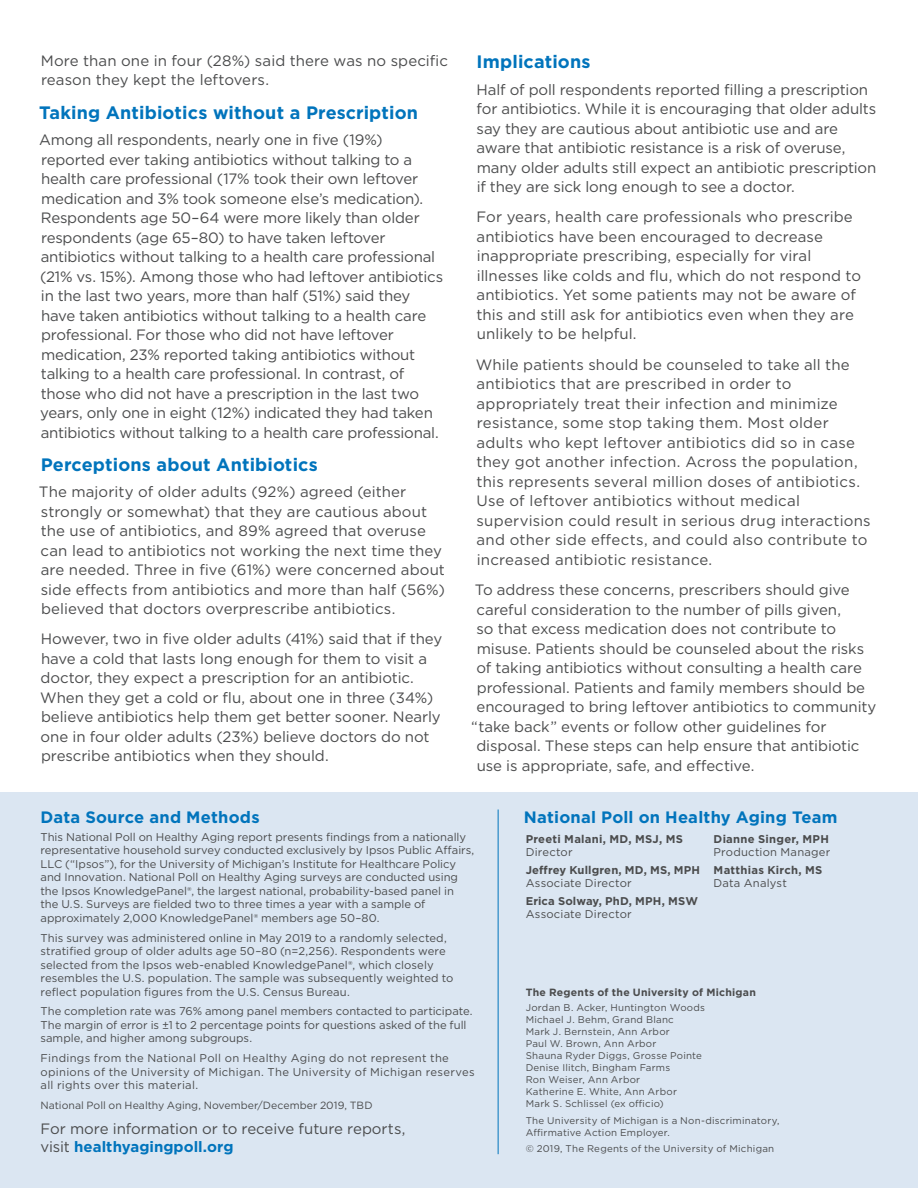
<style>
.page{position:relative;width:918px;height:1188px;background:#fff}
.page>*{position:absolute;margin:0;border:0;box-sizing:border-box;transform-origin:0 0}
.subhead{font:700 18px "Gotham";letter-spacing:.01em;color:#0174bc}
.subhead-2{font:700 16.5px "Gotham";letter-spacing:.015em;color:#0174bc}
.body_copy{font:15px/19.5px "Gotham";letter-spacing:-.005em;color:#4b4c4d}
.body_copy-2{font:15px/19.5px "Gotham";letter-spacing:.015em;color:#4b4c4d}
.subhead-3{font:15px/18px "Gotham";letter-spacing:-.005em;color:#4b4c4d}
.body_copy-3{font:11.25px/13.5px "Gotham";color:#4b4c4d}
.body_copy-4{font:11.25px/13.5px "Gotham";letter-spacing:.025em;color:#4b4c4d}
.body_copy-5{font:700 11.25px/12.8px "Gotham";letter-spacing:.02em;color:#4b4c4d}
.body_copy-6{font:11.25px/12.8px "Gotham";letter-spacing:.02em;color:#4b4c4d}
.body_copy-7{font:10.5px "Gotham";color:#4b4c4d}
.body_copy-8{font:700 10.5px "Gotham";letter-spacing:.025em;color:#4b4c4d}
.body_copy-9{font:9.75px/12px "Gotham";letter-spacing:.025em;color:#4b4c4d}
.s1{font-weight:700;color:#0174bc}
.s2{font-weight:400}
.s3{font-weight:700}
</style>
<div class="page">
<div style="left:0;top:793px;width:918px;height:395px;background:#dbe6f2"></div>
<hr style="left:498px;top:810px;width:1px;height:344px;background:#0174bc">
<p class="body_copy" style="left:41px;top:51px;width:409px">More than one in four (28%) said there was no specific reason they kept the leftovers.</p>
<p class="subhead" style="left:39px;top:100px;width:380px">Taking Antibiotics without a Prescription</p>
<p class="body_copy" style="left:39px;top:130px;width:406px">Among all respondents, nearly one in five (19%) reported ever taking antibiotics without talking to a health care professional (17% took their own leftover medication and 3% took someone else’s medication).<br>Respondents age 50–64 were more likely than older respondents (age 65–80) to have taken leftover antibiotics without talking to a health care professional (21% vs. 15%). Among those who had leftover antibiotics in the last two years, more than half (51%) said they have taken antibiotics without talking to a health care professional. For those who did not have leftover medication, 23% reported taking antibiotics without talking to a health care professional. In contrast, of those who did not have a prescription in the last two years, only one in eight (12%) indicated they had taken antibiotics without talking to a health care professional.</p>
<p class="subhead" style="left:41px;top:453px;width:279px">Perceptions about Antibiotics</p>
<p class="body_copy" style="left:39px;top:482px;width:408px">The majority of older adults (92%) agreed (either strongly or somewhat) that they are cautious about the use of antibiotics, and 89% agreed that overuse can lead to antibiotics not working the next time they are needed. Three in five (61%) were concerned about side effects from antibiotics and more than half (56%) believed that doctors overprescribe antibiotics.</p>
<p class="body_copy" style="left:40px;top:629px;width:404px">However, two in five older adults (41%) said that if they have a cold that lasts long enough for them to visit a doctor, they expect a prescription for an antibiotic.<br>When they get a cold or flu, about one in three (34%) believe antibiotics help them get better sooner. Nearly one in four older adults (23%) believe doctors do not prescribe antibiotics when they should.</p>
<p class="subhead" style="left:477px;top:50px;width:115px">Implications</p>
<p class="body_copy" style="left:477px;top:79px;width:401px">Half of poll respondents reported filling a prescription for antibiotics. While it is encouraging that older adults say they are cautious about antibiotic use and are aware that antibiotic resistance is a risk of overuse, many older adults still expect an antibiotic prescription if they are sick long enough to see a doctor.</p>
<p class="body_copy" style="left:477px;top:207px;width:386px">For years, health care professionals who prescribe antibiotics have been encouraged to decrease inappropriate prescribing, especially for viral illnesses like colds and flu, which do not respond to antibiotics. Yet some patients may not be aware of this and still ask for antibiotics even when they are unlikely to be helpful.</p>
<p class="body_copy-2" style="left:476px;top:354px;width:396px">While patients should be counseled to take all the antibiotics that are prescribed in order to appropriately treat their infection and minimize resistance, some stop taking them. Most older adults who kept leftover antibiotics did so in case they got another infection. Across the population, this represents several million doses of antibiotics.<br>Use of leftover antibiotics without medical supervision could result in serious drug interactions and other side effects, and could also contribute to increased antibiotic resistance.</p>
<p class="body_copy" style="left:475px;top:580px;width:377px">To address these concerns, prescribers should give</p>
<p class="body_copy" style="left:476px;top:599px;width:366px">careful consideration to the number of pills given,</p>
<p class="body_copy" style="left:477px;top:619px;width:361px">so that excess medication does not contribute to</p>
<p class="body_copy" style="left:477px;top:638px;width:389px">misuse. Patients should be counseled about the risks</p>
<p class="body_copy" style="left:476px;top:658px;width:387px">of taking antibiotics without consulting a health care</p>
<p class="body_copy" style="left:477px;top:677px;width:390px">professional. Patients and family members should be</p>
<p class="body_copy" style="left:476px;top:697px;width:402px">encouraged to bring leftover antibiotics to community</p>
<p class="body_copy" style="left:471px;top:716px;width:357px">“take back” events or follow other guidelines for</p>
<p class="body_copy" style="left:476px;top:736px;width:385px">disposal. These steps can help ensure that antibiotic</p>
<p class="body_copy" style="left:477px;top:755px;width:279px">use is appropriate, safe, and effective.</p>
<p class="subhead-2" style="left:40px;top:806px;width:221px">Data Source and Methods</p>
<p class="body_copy-3" style="left:40px;top:830px;width:435px">This National Poll on Healthy Aging report presents findings from a nationally representative household survey conducted exclusively by Ipsos Public Affairs, LLC (“Ipsos”), for the University of Michigan’s Institute for Healthcare Policy and Innovation. National Poll on Healthy Aging surveys are conducted using the Ipsos KnowledgePanel®, the largest national, probability-based panel in the U.S. Surveys are fielded two to three times a year with a sample of approximately 2,000 KnowledgePanel® members age 50–80.</p>
<p class="body_copy-3" style="left:40px;top:931px;width:414px">This survey was administered online in May 2019 to a randomly selected, stratified group of older adults age 50–80 (n=2,256). Respondents were selected from the Ipsos web-enabled KnowledgePanel®, which closely resembles the U.S. population. The sample was subsequently weighted to reflect population figures from the U.S. Census Bureau.</p>
<p class="body_copy-3" style="left:40px;top:1005px;width:433px">The completion rate was 76% among panel members contacted to participate.<br>The margin of error is ±1 to 2 percentage points for questions asked of the full sample, and higher among subgroups.</p>
<p class="body_copy-4" style="left:40px;top:1052px;width:436px">Findings from the National Poll on Healthy Aging do not represent the opinions of the University of Michigan. The University of Michigan reserves all rights over this material.</p>
<p class="body_copy-7" style="left:40px;top:1099px;width:334px">National Poll on Healthy Aging, November/December 2019, TBD</p>
<p class="subhead-3" style="left:40px;top:1119px;width:366px">For more information or to receive future reports, visit <span class="s1">healthyagingpoll.org</span></p>
<p class="subhead-2" style="left:524px;top:806px;width:315px">National Poll on Healthy Aging Team</p>
<p class="body_copy-5" style="left:526px;top:833px;width:159px">Preeti Malani, MD, MSJ, MS<br><span class="s2">Director</span></p>
<p class="body_copy-5" style="left:526px;top:864px;width:176px">Jeffrey Kullgren, MD, MS, MPH<br><span class="s2">Associate Director</span></p>
<p class="body_copy-5" style="left:526px;top:895px;width:174px">Erica Solway, PhD, MPH, MSW<br><span class="s2">Associate Director</span></p>
<p class="body_copy-6" style="left:714px;top:833px;width:118px"><span class="s3">Dianne Singer, MPH<br></span>Production Manager</p>
<p class="body_copy-5" style="left:714px;top:864px;width:110px">Matthias Kirch, MS<br><span class="s2">Data Analyst</span></p>
<p class="body_copy-8" style="left:526px;top:985px;width:232px">The Regents of the University of Michigan</p>
<p class="body_copy-9" style="left:526px;top:1002px;width:181px">Jordan B. Acker, Huntington Woods</p>
<p class="body_copy-9" style="left:526px;top:1014px;width:150px">Michael J. Behm, Grand Blanc</p>
<p class="body_copy-9" style="left:526px;top:1026px;width:146px">Mark J. Bernstein, Ann Arbor</p>
<p class="body_copy-9" style="left:526px;top:1038px;width:132px">Paul W. Brown, Ann Arbor</p>
<p class="body_copy-9" style="left:526px;top:1050px;width:178px">Shauna Ryder Diggs, Grosse Pointe</p>
<p class="body_copy-9" style="left:526px;top:1062px;width:146px">Denise Ilitch, Bingham Farms</p>
<p class="body_copy-9" style="left:526px;top:1074px;width:116px">Ron Weiser, Ann Arbor</p>
<p class="body_copy-9" style="left:526px;top:1086px;width:153px">Katherine E. White, Ann Arbor</p>
<p class="body_copy-9" style="left:526px;top:1098px;width:140px">Mark S. Schlissel (ex officio)</p>
<p class="body_copy-9" style="left:526px;top:1114px;width:255px">The University of Michigan is a Non-discriminatory,<br>Affirmative Action Employer.</p>
<p class="body_copy-9" style="left:526px;top:1142px;width:250px">© 2019, The Regents of the University of Michigan</p>
</div>
